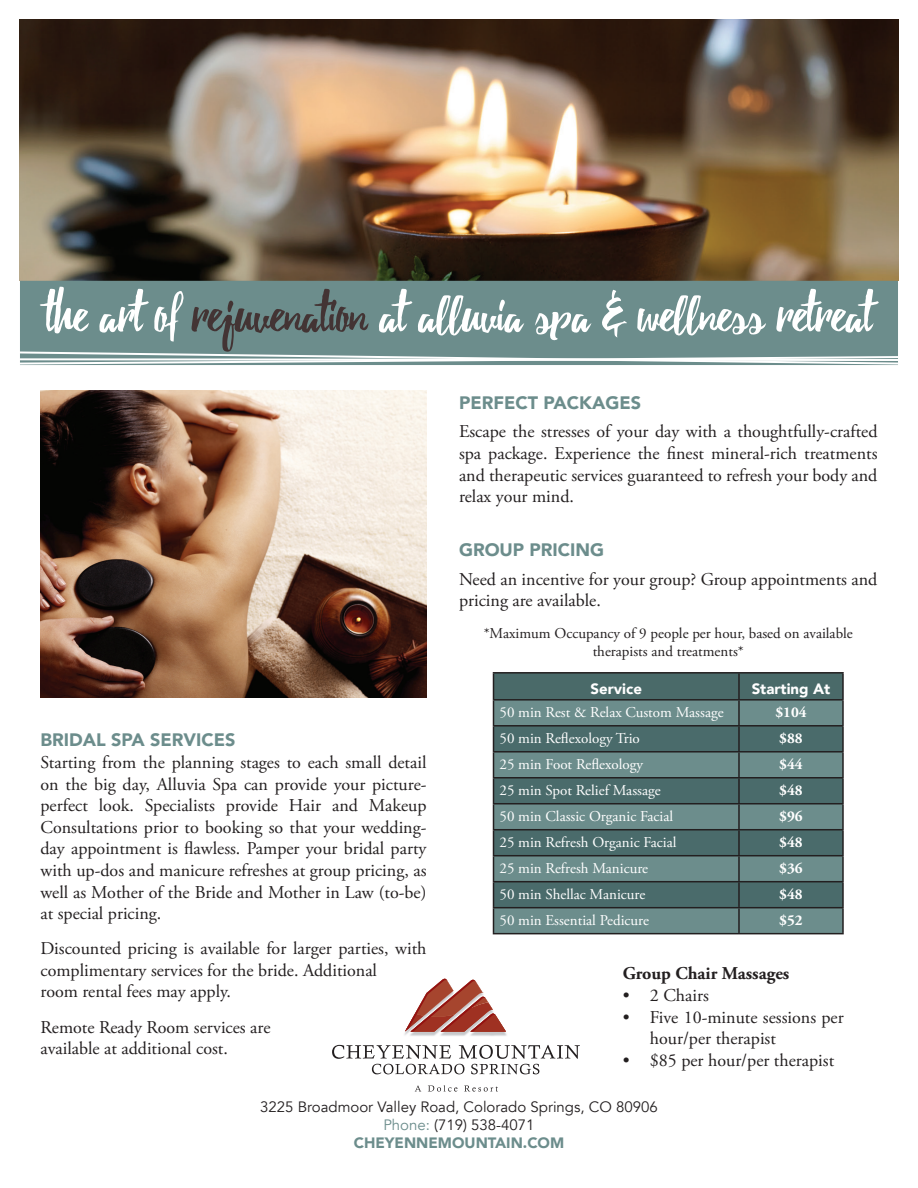
<style>
.page{position:relative;width:918px;height:1188px;background:#fff}
.page>*{position:absolute;margin:0;border:0;box-sizing:border-box;transform-origin:0 0}
.t1{font:54px "Debby";color:#fff}
.t2{font:18px/21.6px "Adobe Garamond Pro";color:#231f20}
.t3{font:900 18px "Avenir";color:#6c8d8c}
.t4{font:700 18px "Adobe Garamond Pro";color:#231f20}
.t5{font:15px "Adobe Garamond Pro";color:#fff}
.t6{font:15px/18px "Avenir";color:#231f20;text-align:center}
.t7{font:15px/18px "Adobe Garamond Pro";color:#231f20;text-align:center}
.t8{font:700 15px "Adobe Garamond Pro";color:#fff}
.t9{font:900 15px "Avenir";color:#fff}
.s1{color:#433434}
.s2{color:#6c8d8c}
.s3{font-weight:900;color:#6c8d8c}
</style>
<div class="page">
<img style="left:20px;top:19px;width:878px;height:262px">
<img style="left:404px;top:1032px;width:103px;height:4px">
<svg style="left:405px;top:979px;width:101px;height:53px"></svg>
<svg style="left:332px;top:1045px;width:248px;height:29px"></svg>
<svg style="left:415px;top:1085px;width:6px;height:6px"></svg>
<svg style="left:428px;top:1085px;width:29px;height:7px"></svg>
<svg style="left:464px;top:1086px;width:34px;height:6px"></svg>
<div style="left:20px;top:281px;width:878px;height:84px;background:#6c8d8c"></div>
<svg style="left:20px;top:350px;width:878px;height:15px"></svg>
<img style="left:40px;top:391px;width:387px;height:307px">
<hr style="left:493px;top:672px;width:246px;height:2px;background:#231f20">
<hr style="left:739px;top:672px;width:105px;height:2px;background:#231f20">
<hr style="left:842px;top:674px;width:2px;height:25px;background:#231f20">
<hr style="left:739px;top:699px;width:105px;height:2px;background:#231f20">
<hr style="left:842px;top:701px;width:2px;height:24px;background:#231f20">
<hr style="left:739px;top:725px;width:105px;height:2px;background:#231f20">
<hr style="left:842px;top:727px;width:2px;height:24px;background:#231f20">
<hr style="left:739px;top:751px;width:105px;height:2px;background:#231f20">
<hr style="left:842px;top:753px;width:2px;height:24px;background:#231f20">
<hr style="left:739px;top:777px;width:105px;height:2px;background:#231f20">
<hr style="left:842px;top:779px;width:2px;height:24px;background:#231f20">
<hr style="left:739px;top:803px;width:105px;height:1px;background:#231f20">
<hr style="left:842px;top:804px;width:2px;height:25px;background:#231f20">
<hr style="left:739px;top:829px;width:105px;height:1px;background:#231f20">
<hr style="left:842px;top:830px;width:2px;height:25px;background:#231f20">
<hr style="left:739px;top:855px;width:105px;height:1px;background:#231f20">
<hr style="left:842px;top:856px;width:2px;height:25px;background:#231f20">
<hr style="left:739px;top:881px;width:105px;height:1px;background:#231f20">
<hr style="left:842px;top:882px;width:2px;height:25px;background:#231f20">
<svg style="left:493px;top:673px;width:350px;height:260px;background:#577675"></svg>
<hr style="left:739px;top:907px;width:105px;height:1px;background:#231f20">
<hr style="left:738px;top:908px;width:2px;height:25px;background:#231f20">
<hr style="left:842px;top:908px;width:2px;height:25px;background:#231f20">
<hr style="left:493px;top:933px;width:246px;height:1px;background:#231f20">
<hr style="left:739px;top:933px;width:105px;height:1px;background:#231f20">
<h1 class="t1" style="left:46px;top:282px;width:828px">the art of <span class="s1">rejuvenation</span> at alluvia spa &amp; wellness retreat</h1>
<p class="t3" style="left:40px;top:725px;width:196px">BRIDAL SPA SERVICES</p>
<p class="t2" style="left:40px;top:752px;width:388px;text-align:justify">Starting from the planning stages to each small detail on the big day, Alluvia Spa can provide your picture&shy;perfect look. Specialists provide Hair and Makeup Consultations prior to booking so that your wedding&shy;day appointment is flawless. Pamper your bridal party with up-dos and manicure refreshes at group pricing, as well as Mother of the Bride and Mother in Law (to-be) at special pricing.</p>
<p class="t2" style="left:40px;top:938px;width:388px">Discounted pricing is available for larger parties, with complimentary services for the bride. Additional<br>room rental fees may apply.</p>
<p class="t2" style="left:40px;top:1017px;width:231px">Remote Ready Room services are available at additional cost.</p>
<p class="t3" style="left:459px;top:387px;width:184px">PERFECT PACKAGES</p>
<p class="t2" style="left:459px;top:421px;width:420px;text-align:justify">Escape the stresses of your day with a thoughtfully-crafted spa package. Experience the finest mineral-rich treatments and therapeutic services guaranteed to refresh your body and relax your mind.</p>
<p class="t3" style="left:459px;top:535px;width:147px">GROUP PRICING</p>
<p class="t2" style="left:459px;top:569px;width:420px">Need an incentive for your group? Group appointments and pricing are available.</p>
<p class="t7" style="left:484px;top:625px;width:371px">*Maximum Occupancy of 9 people per hour, based on available therapists and treatments*</p>
<p class="t9" style="left:591px;top:676px;width:53px">Service</p>
<p class="t9" style="left:752px;top:676px;width:80px">Starting At</p>
<p class="t5" style="left:500px;top:703px;width:226px">50 min Rest &amp; Relax Custom Massage</p>
<p class="t8" style="left:775px;top:703px;width:33px">$104</p>
<p class="t5" style="left:500px;top:729px;width:142px">50 min Reflexology Trio</p>
<p class="t8" style="left:779px;top:729px;width:25px">$88</p>
<p class="t5" style="left:500px;top:755px;width:145px">25 min Foot Reflexology</p>
<p class="t8" style="left:779px;top:755px;width:25px">$44</p>
<p class="t5" style="left:500px;top:781px;width:163px">25 min Spot Relief Massage</p>
<p class="t8" style="left:779px;top:781px;width:25px">$48</p>
<p class="t5" style="left:500px;top:807px;width:175px">50 min Classic Organic Facial</p>
<p class="t8" style="left:779px;top:807px;width:25px">$96</p>
<p class="t5" style="left:500px;top:833px;width:178px">25 min Refresh Organic Facial</p>
<p class="t8" style="left:779px;top:833px;width:25px">$48</p>
<p class="t5" style="left:500px;top:859px;width:150px">25 min Refresh Manicure</p>
<p class="t8" style="left:779px;top:859px;width:25px">$36</p>
<p class="t5" style="left:500px;top:885px;width:147px">50 min Shellac Manicure</p>
<p class="t8" style="left:779px;top:885px;width:25px">$48</p>
<p class="t5" style="left:500px;top:911px;width:151px">50 min Essential Pedicure</p>
<p class="t8" style="left:779px;top:911px;width:25px">$52</p>
<p class="t4" style="left:623px;top:963px;width:168px">Group Chair Massages</p>
<p class="t2" style="left:623px;top:985px;width:87px">• 2 Chairs</p>
<p class="t2" style="left:650px;top:1007px;width:195px;text-indent:-27px">• Five 10-minute sessions per hour/per therapist</p>
<p class="t2" style="left:623px;top:1050px;width:213px">• $85 per hour/per therapist</p>
<p class="t6" style="left:260px;top:1098px;width:399px">3225 Broadmoor Valley Road, Colorado Springs, CO 80906<br><span class="s2">Phone:</span> (719) 538-4071<br><span class="s3">CHEYENNEMOUNTAIN.COM</span></p>
</div>
